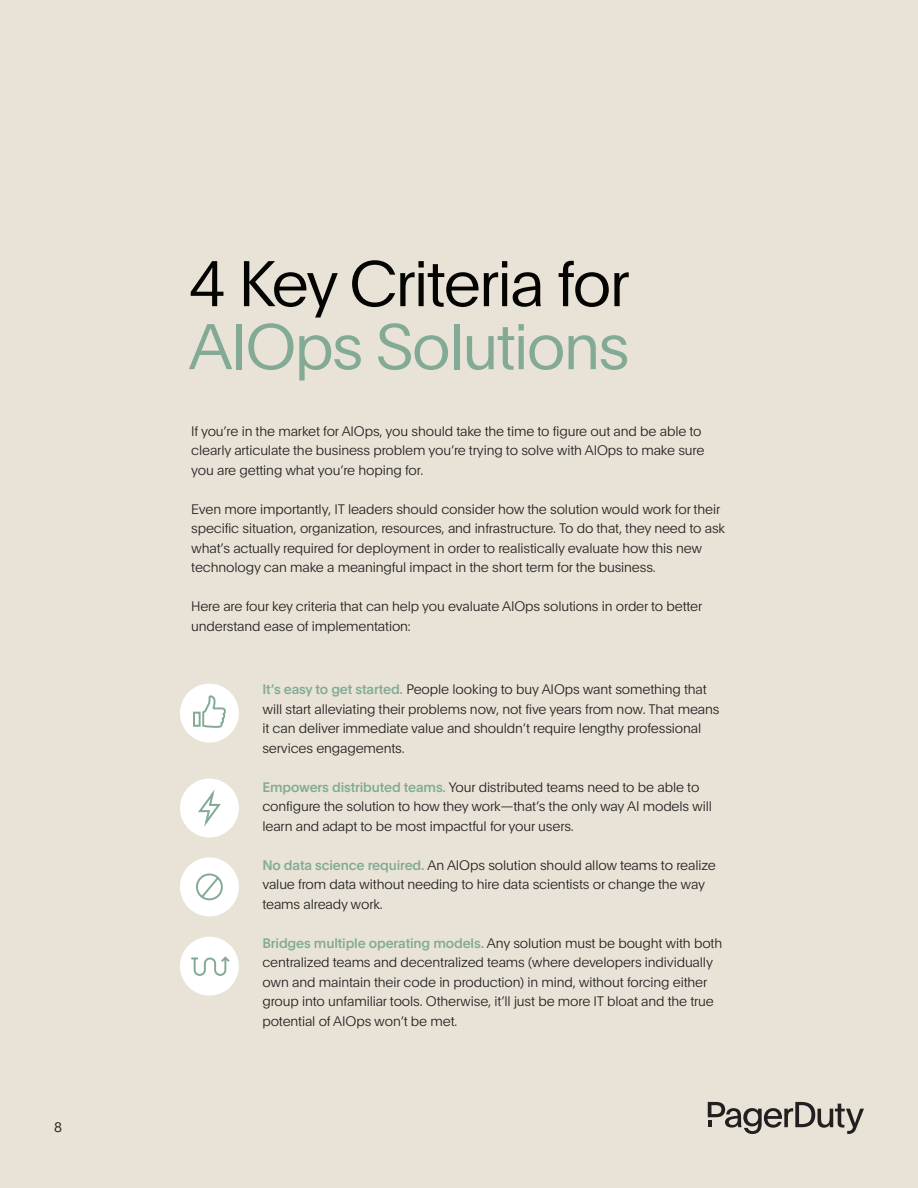
<style>
.page{position:relative;width:918px;height:1188px;background:#e8e3d6}
.page>*{position:absolute;margin:0;border:0;box-sizing:border-box;transform-origin:0 0}
.t1{font:300 63px "Plain";letter-spacing:-.03em;color:#040503}
.t2{font:300 63px "Plain";letter-spacing:-.03em;color:#82aa95}
.t3{font:100 13.5px/19.5px "Plain";letter-spacing:-.01em;color:#231f20}
.t4{font:300 13.5px "Plain";color:#231f20}
.s1{font-weight:500;color:#82aa95}
</style>
<div class="page">
<div style="left:180px;top:684px;width:59px;height:59px;background:#fff;border-radius:50%"></div>
<div style="left:180px;top:779px;width:59px;height:58px;background:#fff;border-radius:50%"></div>
<div style="left:180px;top:857px;width:59px;height:59px;background:#fff;border-radius:50%"></div>
<div style="left:180px;top:937px;width:59px;height:59px;background:#fff;border-radius:50%"></div>
<svg style="left:708px;top:1102px;width:156px;height:32px"></svg>
<svg style="left:198px;top:789px;width:23px;height:38px"></svg>
<svg style="left:193px;top:695px;width:33px;height:33px"></svg>
<svg style="left:191px;top:956px;width:39px;height:20px"></svg>
<svg style="left:196px;top:873px;width:27px;height:28px"></svg>
<p class="t4" style="left:54px;top:1117px;width:9px">8</p>
<h1 class="t1" style="left:189px;top:238px;width:442px">4 Key Criteria for</h1>
<h1 class="t2" style="left:189px;top:301px;width:442px">AIOps Solutions</h1>
<p class="t3" style="left:191px;top:421px;width:515px">If you’re in the market for AIOps, you should take the time to figure out and be able to clearly articulate the business problem you’re trying to solve with AIOps to make sure you are getting what you’re hoping for.</p>
<p class="t3" style="left:191px;top:499px;width:536px">Even more importantly, IT leaders should consider how the solution would work for their specific situation, organization, resources, and infrastructure. To do that, they need to ask what’s actually required for deployment in order to realistically evaluate how this new technology can make a meaningful impact in the short term for the business.</p>
<p class="t3" style="left:191px;top:596px;width:513px">Here are four key criteria that can help you evaluate AIOps solutions in order to better understand ease of implementation:</p>
<p class="t3" style="left:262px;top:679px;width:459px"><span class="s1">It’s easy to get started.</span> People looking to buy AIOps want something that will start alleviating their problems now, not five years from now. That means it can deliver immediate value and shouldn’t require lengthy professional services engagements.</p>
<p class="t3" style="left:262px;top:777px;width:451px"><span class="s1">Empowers distributed teams.</span> Your distributed teams need to be able to configure the solution to how they work—that’s the only way AI models will learn and adapt to be most impactful for your users.</p>
<p class="t3" style="left:262px;top:855px;width:455px"><span class="s1">No data science required.</span> An AIOps solution should allow teams to realize value from data without needing to hire data scientists or change the way teams already work.</p>
<p class="t3" style="left:262px;top:933px;width:461px"><span class="s1">Bridges multiple operating models.</span> Any solution must be bought with both centralized teams and decentralized teams (where developers individually own and maintain their code in production) in mind, without forcing either group into unfamiliar tools. Otherwise, it’ll just be more IT bloat and the true potential of AIOps won’t be met.</p>
</div>
